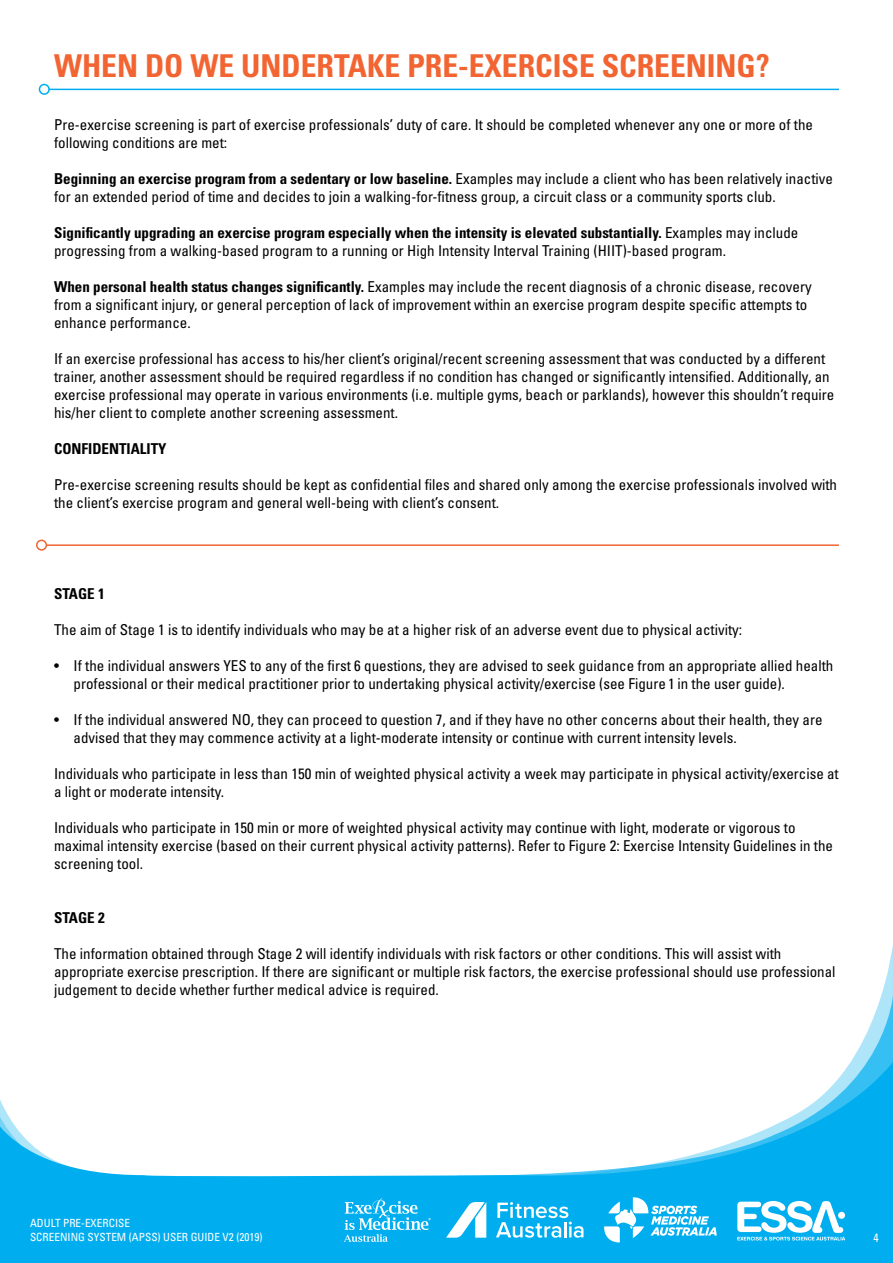
<style>
.page{position:relative;width:893px;height:1263px;background:#fff}
.page>*{position:absolute;margin:0;border:0;box-sizing:border-box;transform-origin:0 0}
.t1{font:700 condensed 31.5px "Univers LT Std";color:#f26532}
.t2{font:condensed 15px/18px "Univers LT Std";color:#000}
.t3{font:700 condensed 15px "Univers LT Std";color:#000}
.t4{font:condensed 12px "Univers LT Std";color:#fff}
.t5{font:condensed 11.25px/13.5px "Univers LT Std";color:#fff}
.s1{font-weight:700}
</style>
<div class="page">
<hr style="left:46px;top:544px;width:793px;height:2px;background:#f26532">
<div style="left:36px;top:540px;width:11px;height:11px;border:2px solid #f26532;border-radius:50%"></div>
<div style="left:0;top:1175px;width:893px;height:88px;background:#00aeef"></div>
<svg style="left:457px;top:1175px;width:46px;height:8px"></svg>
<svg style="left:503px;top:945px;width:390px;height:243px"></svg>
<svg style="left:0;top:1100px;width:403px;height:141px"></svg>
<hr style="left:49px;top:89px;width:790px;height:1px;background:#00aeef">
<div style="left:39px;top:84px;width:11px;height:11px;border:2px solid #00aeef;border-radius:50%"></div>
<svg style="left:737px;top:1201px;width:108px;height:39px"></svg>
<svg style="left:496px;top:1202px;width:87px;height:36px"></svg>
<svg style="left:446px;top:1202px;width:40px;height:36px"></svg>
<svg style="left:344px;top:1198px;width:87px;height:44px;background:#35bef2"></svg>
<svg style="left:604px;top:1197px;width:113px;height:45px"></svg>
<h1 class="t1" style="left:54px;top:46px;width:717px">WHEN DO WE UNDERTAKE PRE-EXERCISE SCREENING?</h1>
<p class="t2" style="left:54px;top:115px;width:760px">Pre-exercise screening is part of exercise professionals’ duty of care. It should be completed whenever any one or more of the following conditions are met:</p>
<p class="t2" style="left:54px;top:169px;width:780px"><span class="s1">Beginning an exercise program from a sedentary or low baseline.</span> Examples may include a client who has been relatively inactive for an extended period of time and decides to join a walking-for-fitness group, a circuit class or a community sports club.</p>
<p class="t2" style="left:54px;top:223px;width:746px"><span class="s1">Significantly upgrading an exercise program especially when the intensity is elevated substantially.</span> Examples may include progressing from a walking-based program to a running or High Intensity Interval Training (HIIT)-based program.</p>
<p class="t2" style="left:54px;top:277px;width:759px"><span class="s1">When personal health status changes significantly.</span> Examples may include the recent diagnosis of a chronic disease, recovery from a significant injury, or general perception of lack of improvement within an exercise program despite specific attempts to enhance performance.</p>
<p class="t2" style="left:54px;top:349px;width:782px">If an exercise professional has access to his/her client’s original/recent screening assessment that was conducted by a different trainer, another assessment should be required regardless if no condition has changed or significantly intensified. Additionally, an exercise professional may operate in various environments (i.e. multiple gyms, beach or parklands), however this shouldn’t require his/her client to complete another screening assessment.</p>
<p class="t3" style="left:54px;top:439px;width:114px">CONFIDENTIALITY</p>
<p class="t2" style="left:54px;top:475px;width:785px">Pre-exercise screening results should be kept as confidential files and shared only among the exercise professionals involved with the client’s exercise program and general well-being with client’s consent.</p>
<p class="t3" style="left:54px;top:585px;width:52px">STAGE 1</p>
<p class="t2" style="left:54px;top:621px;width:690px">The aim of Stage 1 is to identify individuals who may be at a higher risk of an adverse event due to physical activity:</p>
<p class="t2" style="left:74px;top:657px;width:761px;text-indent:-20px">• If the individual answers YES to any of the first 6 questions, they are advised to seek guidance from an appropriate allied health professional or their medical practitioner prior to undertaking physical activity/exercise (see Figure 1 in the user guide).</p>
<p class="t2" style="left:74px;top:711px;width:751px;text-indent:-20px">• If the individual answered NO, they can proceed to question 7, and if they have no other concerns about their health, they are advised that they may commence activity at a light-moderate intensity or continue with current intensity levels.</p>
<p class="t2" style="left:54px;top:765px;width:786px">Individuals who participate in less than 150 min of weighted physical activity a week may participate in physical activity/exercise at a light or moderate intensity.</p>
<p class="t2" style="left:54px;top:819px;width:780px">Individuals who participate in 150 min or more of weighted physical activity may continue with light, moderate or vigorous to maximal intensity exercise (based on their current physical activity patterns). Refer to Figure 2: Exercise Intensity Guidelines in the screening tool.</p>
<p class="t3" style="left:54px;top:909px;width:52px">STAGE 2</p>
<p class="t2" style="left:54px;top:945px;width:783px">The information obtained through Stage 2 will identify individuals with risk factors or other conditions. This will assist with appropriate exercise prescription. If there are significant or multiple risk factors, the exercise professional should use professional judgement to decide whether further medical advice is required.</p>
<p class="t5" style="left:30px;top:1216px;width:234px">ADULT PRE-EXERCISE<br>SCREENING SYSTEM (APSS) USER GUIDE V2 (2019)</p>
<p class="t4" style="left:873px;top:1230px;width:7px">4</p>
</div>
